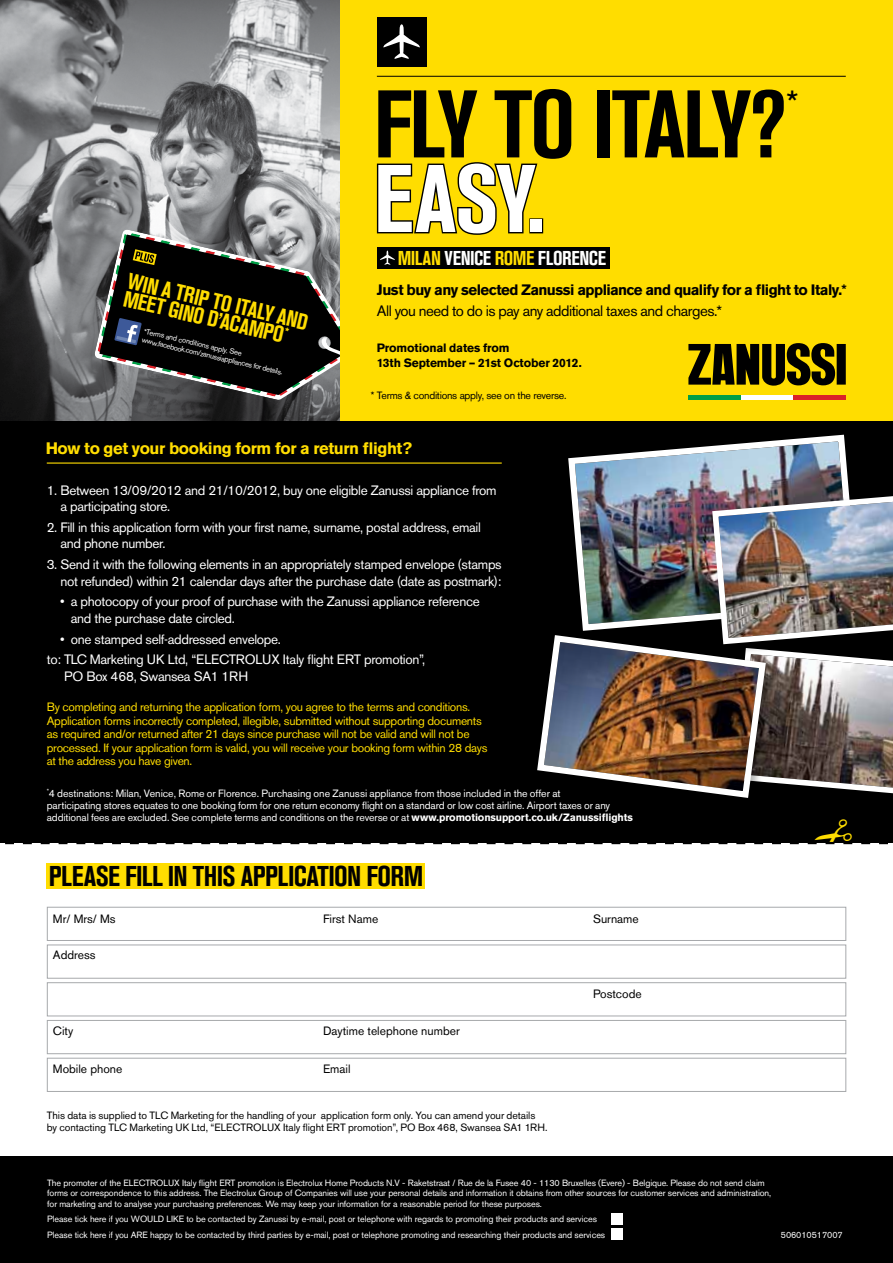
<style>
.page{position:relative;width:893px;height:1263px;background:#fff}
.page>*{position:absolute;margin:0;border:0;box-sizing:border-box;transform-origin:0 0}
.t1{font:700 condensed 94.95px "Akzidenz Grotesk Std";letter-spacing:-.025em;color:#000}
.t2{font:700 condensed 94.95px "Akzidenz Grotesk Std";color:#fff}
.t3{font:condensed 37.65px "Akzidenz Grotesk Std";color:#000}
.t4{font:700 condensed 28.5px "Akzidenz Grotesk Std";letter-spacing:-.02em;color:#000}
.t5{font:700 condensed 22.5px/18px "Akzidenz Grotesk Std";color:#fd0}
.t6{font:700 condensed 19.95px "Akzidenz Grotesk Std";letter-spacing:-.02em;color:#fff}
.t7{font:700 16.5px "Akzidenz Grotesk BE";letter-spacing:-.025em;color:#fd0}
.t8{font:700 15px "Akzidenz Grotesk BE";letter-spacing:-.035em;color:#000}
.t9{font:15px "Akzidenz Grotesk BE";letter-spacing:-.03em;color:#000}
.t10{font:13.5px/16.5px "Akzidenz Grotesk BE";letter-spacing:-.025em;color:#fff}
.t11{font:12px/13.5px "Akzidenz Grotesk BE";letter-spacing:-.025em;color:#fd0}
.t12{font:12px "Akzidenz Grotesk BQ";color:#000}
.t13{font:700 12px/15px "Akzidenz Grotesk BE";letter-spacing:-.015em;color:#000}
.t14{font:10.5px/12px "Akzidenz Grotesk BE";letter-spacing:-.005em;color:#fff}
.t15{font:10.5px/12px "Akzidenz Grotesk BE";letter-spacing:-.005em;color:#000}
.t16{font:10.5px "Akzidenz Grotesk BQ";letter-spacing:-.025em;color:#000}
.t17{font:9px/10.5px "Akzidenz Grotesk BQ";letter-spacing:-.01em;color:#fff}
.t18{font:7.5px "Akzidenz Grotesk BQ";color:#fff}
.s1{color:#fd0}
.s2{font-weight:700}
</style>
<div class="page">
<img style="left:0;top:0;width:341px;height:421px">
<div style="left:0;top:421px;width:893px;height:421px;background:#000"></div>
<div style="left:0;top:1157px;width:893px;height:106px;background:#000"></div>
<div style="left:611px;top:1213px;width:12px;height:11px;background:#fff"></div>
<div style="left:611px;top:1228px;width:12px;height:12px;background:#fff"></div>
<hr style="left:47px;top:462px;width:455px;height:2px;background:#fd0">
<img style="left:568px;top:434px;width:281px;height:57px">
<img style="left:537px;top:491px;width:356px;height:307px">
<div style="left:47px;top:907px;width:799px;height:34px;border:1px solid #a7a9ac"></div>
<div style="left:47px;top:944px;width:799px;height:34px;border:1px solid #a7a9ac"></div>
<div style="left:47px;top:982px;width:799px;height:34px;border:1px solid #a7a9ac"></div>
<div style="left:47px;top:1020px;width:799px;height:34px;border:1px solid #a7a9ac"></div>
<div style="left:47px;top:1058px;width:799px;height:34px;border:1px solid #a7a9ac"></div>
<div style="left:47px;top:863px;width:378px;height:26px;background:#fd0"></div>
<div style="left:341px;top:0;width:552px;height:421px;background:#fd0"></div>
<hr style="left:741px;top:395px;width:52px;height:4px;background:#fff">
<hr style="left:688px;top:395px;width:53px;height:4px;background:#009f47">
<hr style="left:793px;top:395px;width:53px;height:4px;background:#da2128">
<svg style="left:688px;top:343px;width:158px;height:43px"></svg>
<div style="left:529px;top:218px;width:14px;height:15px;border:3px solid #000"></div>
<div style="left:377px;top:247px;width:232px;height:21px;background:#000"></div>
<div style="left:377px;top:17px;width:49px;height:49px;background:#000"></div>
<svg style="left:383px;top:24px;width:37px;height:35px"></svg>
<hr style="left:377px;top:76px;width:469px;height:1px;background:#000">
<svg style="left:0;top:842px;width:893px;height:3px"></svg>
<svg style="left:95px;top:160px;width:444px;height:240px"></svg>
<h3 class="t5" style="left:130px;top:272px;width:186px;rotate:13deg">WIN A TRIP TO ITALY AND<br>MEET GINO D’ACAMPO</h3>
<p class="t18" style="left:145px;top:327px;width:102px;rotate:13deg">*Terms and conditions apply. See</p>
<p class="t18" style="left:143px;top:335px;width:146px;rotate:13deg">www.facebook.com/zanussiappliances for details.</p>
<h1 class="t1" style="left:374px;top:70px;width:414px">FLY TO ITALY?</h1>
<h2 class="t3" style="left:786px;top:83px;width:14px">*</h2>
<h1 class="t2" style="left:374px;top:145px;width:173px">EASY.</h1>
<h3 class="t6" style="left:398px;top:246px;width:210px"><span class="s1">MILAN</span> VENICE <span class="s1">ROME</span> FLORENCE</h3>
<h3 class="t8" style="left:377px;top:281px;width:471px">Just buy any selected Zanussi appliance and qualify for a flight to Italy.*</h3>
<h3 class="t9" style="left:377px;top:301px;width:347px">All you need to do is pay any additional taxes and charges.*</h3>
<h3 class="t13" style="left:377px;top:341px;width:206px">Promotional dates from<br>13th September – 21st October 2012.</h3>
<p class="t16" style="left:371px;top:389px;width:197px">* Terms &amp; conditions apply, see on the reverse.</p>
<h3 class="t7" style="left:46px;top:439px;width:368px">How to get your booking form for a return flight?</h3>
<h3 class="t10" style="left:60px;top:482px;width:438px;text-indent:-14px">1. Between 13/09/2012 and 21/10/2012, buy one eligible Zanussi appliance from a participating store.</h3>
<h3 class="t10" style="left:60px;top:519px;width:422px;text-indent:-14px">2. Fill in this application form with your first name, surname, postal address, email and phone number.</h3>
<h3 class="t10" style="left:47px;top:556px;width:456px;text-align:right">3. Send it with the following elements in an appropriately stamped envelope (stamps not refunded) within 21 calendar days after the purchase date (date as postmark):</h3>
<h3 class="t10" style="left:71px;top:593px;width:410px;text-indent:-11px">• a photocopy of your proof of purchase with the Zanussi appliance reference and the purchase date circled.</h3>
<h3 class="t10" style="left:47px;top:628px;width:380px;line-height:20.7px;text-indent:13px">• one stamped self-addressed envelope.<br>to: TLC Marketing UK Ltd, “ELECTROLUX Italy flight ERT promotion”,</h3>
<h3 class="t10" style="left:64px;top:668px;width:186px">PO Box 468, Swansea SA1 1RH</h3>
<p class="t11" style="left:47px;top:700px;width:442px">By completing and returning the application form, you agree to the terms and conditions.<br>Application forms incorrectly completed, illegible, submitted without supporting documents as required and/or returned after 21 days since purchase will not be valid and will not be processed. If your application form is valid, you will receive your booking form within 28 days at the address you have given.</p>
<p class="t14" style="left:47px;top:787px;width:588px"><sup>*</sup>4 destinations: Milan, Venice, Rome or Florence. Purchasing one Zanussi appliance from those included in the offer at<br>participating stores equates to one booking form for one return economy flight on a standard or low cost airline. Airport taxes or any additional fees are excluded. See complete terms and conditions on the reverse or at <span class="s2">www.promotionsupport.co.uk/Zanussiflights</span></p>
<h3 class="t4" style="left:49px;top:860px;width:376px">PLEASE FILL IN THIS APPLICATION FORM</h3>
<h3 class="t12" style="left:53px;top:911px;width:64px">Mr/ Mrs/ Ms</h3>
<h3 class="t12" style="left:323px;top:911px;width:57px">First Name</h3>
<h3 class="t12" style="left:593px;top:911px;width:47px">Surname</h3>
<h3 class="t12" style="left:53px;top:947px;width:44px">Address</h3>
<h3 class="t12" style="left:593px;top:986px;width:50px">Postcode</h3>
<h3 class="t12" style="left:53px;top:1024px;width:22px">City</h3>
<h3 class="t12" style="left:323px;top:1024px;width:138px">Daytime telephone number</h3>
<h3 class="t12" style="left:53px;top:1061px;width:71px">Mobile phone</h3>
<h3 class="t12" style="left:323px;top:1061px;width:29px">Email</h3>
<p class="t15" style="left:47px;top:1109px;width:502px">This data is supplied to TLC Marketing for the handling of your application form only. You can amend your details by contacting TLC Marketing UK Ltd, “ELECTROLUX Italy flight ERT promotion”, PO Box 468, Swansea SA1 1RH.</p>
<p class="t17" style="left:47px;top:1177px;width:725px">The promoter of the ELECTROLUX Italy flight ERT promotion is Electrolux Home Products N.V - Raketstraat / Rue de la Fusee 40 - 1130 Bruxelles (Evere) - Belgique. Please do not send claim forms or correspondence to this address. The Electrolux Group of Companies will use your personal details and information it obtains from other sources for customer services and administration, for marketing and to analyse your purchasing preferences. We may keep your information for a reasonable period for these purposes.</p>
<p class="t17" style="left:47px;top:1211px;width:560px;line-height:15.5px">Please tick here if you WOULD LIKE to be contacted by Zanussi by e-mail, post or telephone with regards to promoting their products and services<br>Please tick here if you ARE happy to be contacted by third parties by e-mail, post or telephone promoting and researching their products and services</p>
<p class="t17" style="left:781px;top:1229px;width:63px">506010517007</p>
</div>
